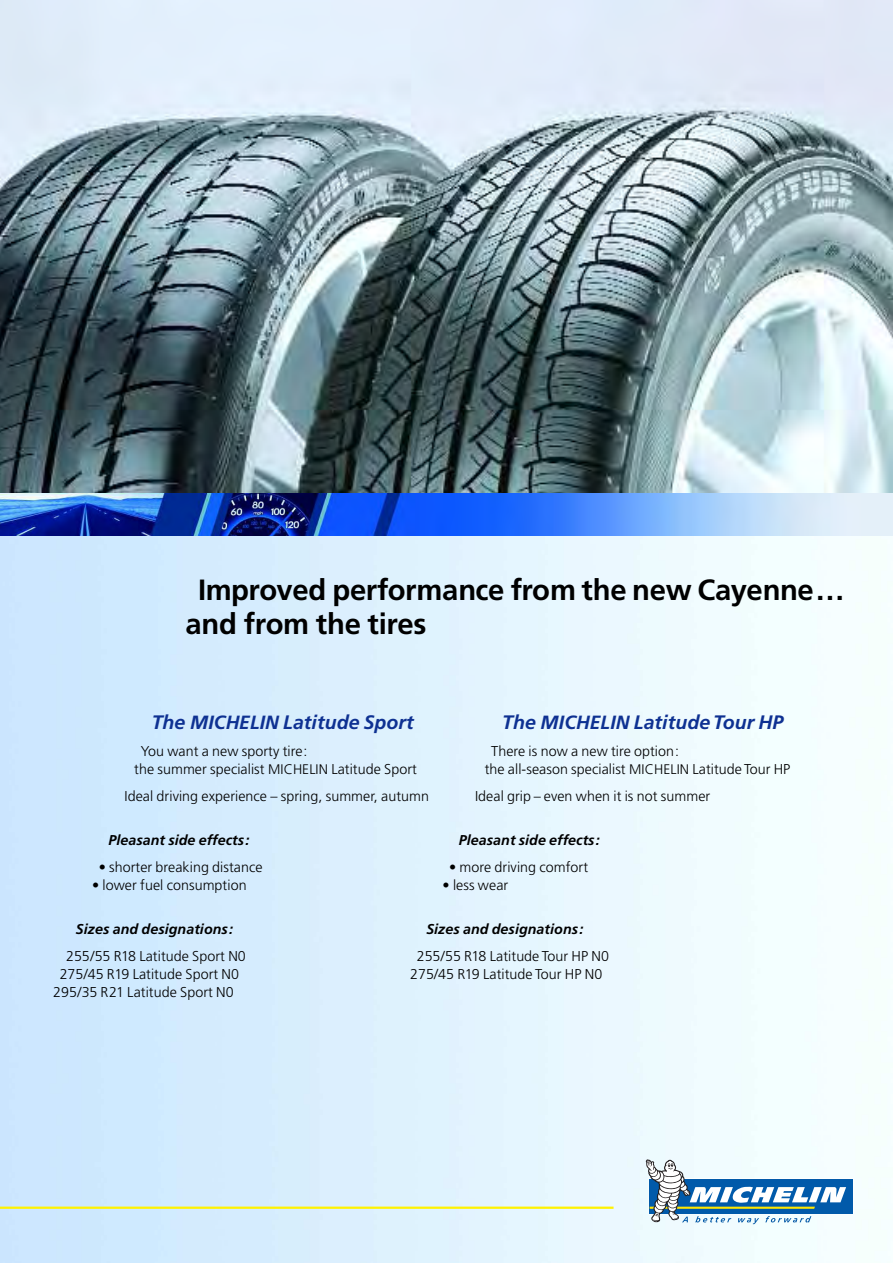
<style>
.page{position:relative;width:893px;height:1263px;background:#fff}
.page>*{position:absolute;margin:0;border:0;box-sizing:border-box;transform-origin:0 0}
.t1{font:700 29.25px/33.8px "Frutiger";letter-spacing:-.01em;color:#000}
.t2{font:italic 700 19.5px "Frutiger";letter-spacing:.005em;color:#0e3192}
.t3{font:300 14.25px/18px "Frutiger";letter-spacing:.005em;color:#000}
.t4{font:italic 700 14.25px "Frutiger";letter-spacing:.005em;color:#000}
.s1{font-size:19.2px}
.s2{font-size:13.8px}
</style>
<div class="page">
<hr style="left:0;top:1206px;width:614px;height:3px;background:#fff201">
<svg style="left:645px;top:1159px;width:209px;height:65px"></svg>
<img style="left:0;top:0;width:893px;height:493px">
<img style="left:0;top:493px;width:893px;height:43px">
<h1 class="t1" style="left:185px;top:575px;width:661px;text-indent:13px">Improved performance from the new Cayenne… and from the tires</h1>
<h2 class="t2" style="left:152px;top:715px;width:264px">The <span class="s1">MICHELIN</span> Latitude Sport</h2>
<p class="t3" style="left:134px;top:743px;width:284px;text-indent:7px">You want a new sporty tire:<br>the summer specialist <span class="s2">MICHELIN</span> Latitude Sport</p>
<p class="t3" style="left:125px;top:788px;width:306px">Ideal driving experience – spring, summer, autumn</p>
<p class="t4" style="left:108px;top:834px;width:143px">Pleasant side effects:</p>
<p class="t3" style="left:99px;top:859px;width:165px">• shorter breaking distance</p>
<p class="t3" style="left:92px;top:877px;width:156px">• lower fuel consumption</p>
<p class="t4" style="left:76px;top:923px;width:159px">Sizes and designations:</p>
<p class="t3" style="left:66px;top:948px;width:181px">255/55 R18 Latitude Sport N0</p>
<p class="t3" style="left:60px;top:966px;width:181px">275/45 R19 Latitude Sport N0</p>
<p class="t3" style="left:53px;top:984px;width:182px">295/35 R21 Latitude Sport N0</p>
<h2 class="t2" style="left:502px;top:715px;width:283px">The <span class="s1">MICHELIN</span> Latitude Tour HP</h2>
<p class="t3" style="left:485px;top:743px;width:307px;text-indent:7px">There is now a new tire option:<br>the all-season specialist <span class="s2">MICHELIN</span> Latitude Tour HP</p>
<p class="t3" style="left:475px;top:788px;width:237px">Ideal grip – even when it is not summer</p>
<p class="t4" style="left:459px;top:834px;width:143px">Pleasant side effects:</p>
<p class="t3" style="left:449px;top:859px;width:140px">• more driving comfort</p>
<p class="t3" style="left:443px;top:877px;width:67px">• less wear</p>
<p class="t4" style="left:426px;top:923px;width:158px">Sizes and designations:</p>
<p class="t3" style="left:410px;top:948px;width:200px;text-align:center">255/55 R18 Latitude Tour HP N0<br>275/45 R19 Latitude Tour HP N0</p>
</div>
